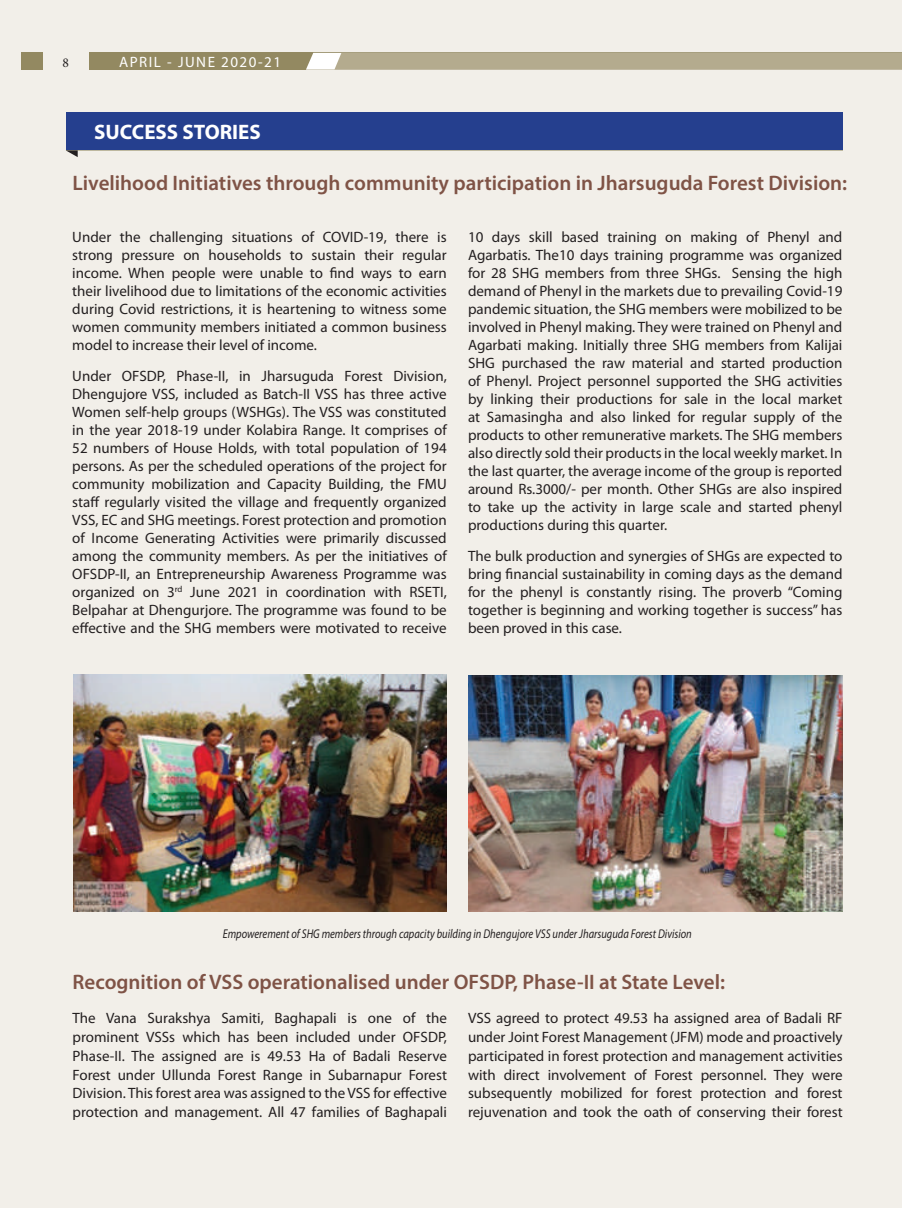
<style>
.page{position:relative;width:902px;height:1208px;background:#fff}
.page>*{position:absolute;margin:0;border:0;box-sizing:border-box;transform-origin:0 0}
.t1{font:600 21px "Myriad Pro";color:#7f5346}
.t2{font:700 21px "Myriad Pro";color:#fff}
.t3{font:15px/18px "Myriad Pro";color:#231f20;text-align:justify}
.t4{font:15px "Myriad Pro";letter-spacing:.1em;color:#fff}
.t5{font:13.5px "Minion Pro";color:#231f20}
.t6{font:italic 12.75px "Myriad Pro";color:#231f20;scale:.82 1}
</style>
<div class="page">
<div style="left:0;top:0;width:901px;height:1208px;background:#f2efe9"></div>
<div style="left:89px;top:53px;width:812px;height:17px;background:#938961"></div>
<svg style="left:306px;top:53px;width:595px;height:17px;background:#b8af94"></svg>
<div style="left:21px;top:53px;width:22px;height:17px;background:#938961"></div>
<img style="left:73px;top:675px;width:373px;height:236px">
<img style="left:468px;top:675px;width:374px;height:236px">
<div style="left:66px;top:112px;width:776px;height:38px;background:#253f8e"></div>
<svg style="left:66px;top:150px;width:12px;height:7px"></svg>
<p class="t5" style="left:63px;top:54px;width:8px">8</p>
<p class="t4" style="left:119px;top:52px;width:163px">APRIL - JUNE 2020-21</p>
<h1 class="t2" style="left:94px;top:120px;width:168px">SUCCESS STORIES</h1>
<h1 class="t1" style="left:73px;top:170px;width:776px">Livelihood Initiatives through community participation in Jharsuguda Forest Division:</h1>
<p class="t3" style="left:72px;top:228px;width:376px">Under the challenging situations of COVID-19, there is strong pressure on households to sustain their regular income. When people were unable to find ways to earn their livelihood due to limitations of the economic activities during Covid restrictions, it is heartening to witness some women community members initiated a common business model to increase their level of income.</p>
<p class="t3" style="left:72px;top:367px;width:376px">Under OFSDP, Phase-II, in Jharsuguda Forest Division, Dhengujore VSS, included as Batch-II VSS has three active Women self-help groups (WSHGs). The VSS was constituted in the year 2018-19 under Kolabira Range. It comprises of 52 numbers of House Holds, with total population of 194 persons. As per the scheduled operations of the project for community mobilization and Capacity Building, the FMU staff regularly visited the village and frequently organized VSS, EC and SHG meetings. Forest protection and promotion of Income Generating Activities were primarily discussed among the community members. As per the initiatives of OFSDP-II, an Entrepreneurship Awareness Programme was organized on 3<sup>rd</sup> June 2021 in coordination with RSETI, Belpahar at Dhengurjore. The programme was found to be effective and the SHG members were motivated to receive</p>
<p class="t3" style="left:468px;top:228px;width:376px">10 days skill based training on making of Phenyl and Agarbatis. The10 days training programme was organized for 28 SHG members from three SHGs. Sensing the high demand of Phenyl in the markets due to prevailing Covid-19 pandemic situation, the SHG members were mobilized to be involved in Phenyl making. They were trained on Phenyl and Agarbati making. Initially three SHG members from Kalijai SHG purchased the raw material and started production of Phenyl. Project personnel supported the SHG activities by linking their productions for sale in the local market at Samasingha and also linked for regular supply of the products to other remunerative markets. The SHG members also directly sold their products in the local weekly market. In the last quarter, the average income of the group is reported around Rs.3000/- per month. Other SHGs are also inspired to take up the activity in large scale and started phenyl productions during this quarter.</p>
<p class="t3" style="left:468px;top:547px;width:376px">The bulk production and synergies of SHGs are expected to bring financial sustainability in coming days as the demand for the phenyl is constantly rising. The proverb “Coming together is beginning and working together is success” has been proved in this case.</p>
<p class="t6" style="left:223px;top:925px;width:573px">Empowerement of SHG members through capacity building in Dhengujore VSS under Jharsuguda Forest Division</p>
<h1 class="t1" style="left:73px;top:969px;width:654px">Recognition of VSS operationalised under OFSDP, Phase-II at State Level:</h1>
<p class="t3" style="left:73px;top:1008px;width:376px;line-height:18.8px">The Vana Surakshya Samiti, Baghapali is one of the prominent VSSs which has been included under OFSDP, Phase-II. The assigned are is 49.53 Ha of Badali Reserve Forest under Ullunda Forest Range in Subarnapur Forest Division. This forest area was assigned to the VSS for effective protection and management. All 47 families of Baghapali</p>
<p class="t3" style="left:468px;top:1008px;width:376px;line-height:18.8px">VSS agreed to protect 49.53 ha assigned area of Badali RF under Joint Forest Management (JFM) mode and proactively participated in forest protection and management activities with direct involvement of Forest personnel. They were subsequently mobilized for forest protection and forest rejuvenation and took the oath of conserving their forest</p>
</div>
